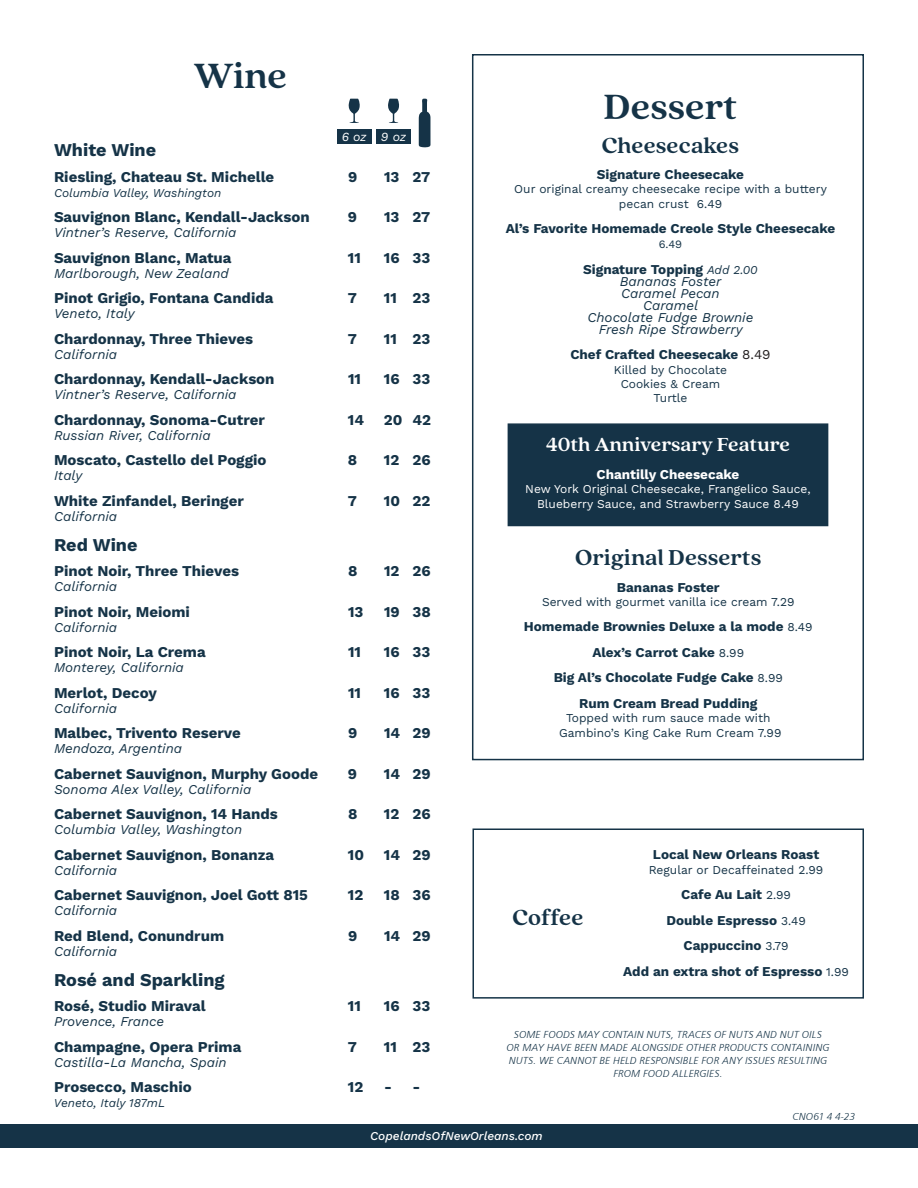
<style>
.page{position:relative;width:918px;height:1188px;background:#fff}
.page>*{position:absolute;margin:0;border:0;box-sizing:border-box;transform-origin:0 0}
.t1{font:700 39px "Quincy CF";color:#153347}
.t2{font:700 24px "Quincy CF";color:#153347}
.t3{font:700 21px "Quincy CF";color:#fff}
.t4{font:700 18px "Work Sans";color:#153347}
.t5{font:700 15px "Work Sans";color:#153347}
.t6{font:italic 13.5px/12px "Work Sans";color:#153347;text-align:center}
.t7{font:700 13.5px/25.5px "Work Sans";color:#153347;text-align:center}
.t8{font:700 13.5px "Work Sans";color:#fff}
.t9{font:italic 12.45px "Work Sans";color:#fff}
.t10{font:12px/14.4px "Work Sans";color:#153347;text-align:center}
.t11{font:12px/14.4px "Work Sans";color:#fff;text-align:center}
.t12{font:italic 12px "Work Sans";color:#153347}
.t13{font:italic 500 12px "Work Sans";letter-spacing:-.005em;color:#fff}
.t14{font:11.25px "Work Sans";color:#153347}
.t15{font:italic 300 10.5px/12.8px "Frugal Sans";letter-spacing:.02em;color:#143246;text-align:center}
.s1{font-weight:700;font-style:normal}
.s2{font-size:12px}
.s3{font-weight:400;color:#231f20}
.s4{font-weight:400;font-size:12px}
</style>
<div class="page">
<div style="left:473px;top:829px;width:391px;height:170px;border:2px solid #153347"></div>
<div style="left:0;top:1124px;width:918px;height:24px;background:#153347"></div>
<svg style="left:419px;top:99px;width:12px;height:48px"></svg>
<div style="left:337px;top:129px;width:35px;height:15px;background:#153347"></div>
<svg style="left:348px;top:99px;width:12px;height:24px"></svg>
<div style="left:376px;top:129px;width:35px;height:15px;background:#153347"></div>
<svg style="left:388px;top:99px;width:11px;height:24px"></svg>
<div style="left:472px;top:54px;width:392px;height:706px;border:2px solid #153347"></div>
<div style="left:508px;top:423px;width:320px;height:103px;background:#153347;border:2px solid #153347"></div>
<h1 class="t1" style="left:193px;top:57px;width:95px">Wine</h1>
<p class="t9" style="left:342px;top:131px;width:66px">6 oz 9 oz</p>
<p class="t4" style="left:54px;top:143px;width:104px">White Wine</p>
<p class="t5" style="left:54px;top:171px;width:222px">Riesling, Chateau St. Michelle</p>
<p class="t5" style="left:348px;top:171px;width:11px">9</p>
<p class="t5" style="left:384px;top:171px;width:48px">13 27</p>
<p class="t12" style="left:54px;top:188px;width:169px">Columbia Valley, Washington</p>
<p class="t5" style="left:54px;top:211px;width:257px">Sauvignon Blanc, Kendall-Jackson</p>
<p class="t5" style="left:348px;top:211px;width:11px">9</p>
<p class="t5" style="left:384px;top:211px;width:48px">13 27</p>
<p class="t6" style="left:54px;top:228px;width:184px">Vintner’s Reserve, California</p>
<p class="t5" style="left:54px;top:252px;width:179px">Sauvignon Blanc, Matua</p>
<p class="t5" style="left:348px;top:252px;width:14px">11</p>
<p class="t5" style="left:384px;top:252px;width:48px">16 33</p>
<p class="t6" style="left:54px;top:268px;width:176px">Marlborough, New Zealand</p>
<p class="t5" style="left:54px;top:292px;width:221px">Pinot Grigio, Fontana Candida</p>
<p class="t5" style="left:348px;top:292px;width:11px">7</p>
<p class="t5" style="left:384px;top:292px;width:48px">11 23</p>
<p class="t6" style="left:54px;top:309px;width:82px">Veneto, Italy</p>
<p class="t5" style="left:54px;top:333px;width:201px">Chardonnay, Three Thieves</p>
<p class="t5" style="left:348px;top:333px;width:11px">7</p>
<p class="t5" style="left:384px;top:333px;width:48px">11 23</p>
<p class="t6" style="left:54px;top:349px;width:65px">California</p>
<p class="t5" style="left:54px;top:373px;width:222px">Chardonnay, Kendall-Jackson</p>
<p class="t5" style="left:348px;top:373px;width:14px">11</p>
<p class="t5" style="left:384px;top:373px;width:48px">16 33</p>
<p class="t6" style="left:54px;top:390px;width:184px">Vintner’s Reserve, California</p>
<p class="t5" style="left:54px;top:414px;width:212px">Chardonnay, Sonoma-Cutrer</p>
<p class="t5" style="left:348px;top:414px;width:18px">14</p>
<p class="t5" style="left:384px;top:414px;width:48px">20 42</p>
<p class="t6" style="left:54px;top:430px;width:158px">Russian River, California</p>
<p class="t5" style="left:54px;top:454px;width:214px">Moscato, Castello del Poggio</p>
<p class="t5" style="left:348px;top:454px;width:11px">8</p>
<p class="t5" style="left:384px;top:454px;width:48px">12 26</p>
<p class="t6" style="left:54px;top:471px;width:30px">Italy</p>
<p class="t5" style="left:54px;top:495px;width:191px">White Zinfandel, Beringer</p>
<p class="t5" style="left:348px;top:495px;width:11px">7</p>
<p class="t5" style="left:384px;top:495px;width:48px">10 22</p>
<p class="t6" style="left:54px;top:511px;width:65px">California</p>
<p class="t4" style="left:54px;top:537px;width:85px">Red Wine</p>
<p class="t5" style="left:54px;top:565px;width:187px">Pinot Noir, Three Thieves</p>
<p class="t5" style="left:348px;top:565px;width:11px">8</p>
<p class="t5" style="left:384px;top:565px;width:48px">12 26</p>
<p class="t6" style="left:54px;top:582px;width:65px">California</p>
<p class="t5" style="left:54px;top:606px;width:137px">Pinot Noir, Meiomi</p>
<p class="t5" style="left:348px;top:606px;width:17px">13</p>
<p class="t5" style="left:384px;top:606px;width:48px">19 38</p>
<p class="t6" style="left:54px;top:622px;width:65px">California</p>
<p class="t5" style="left:54px;top:646px;width:153px">Pinot Noir, La Crema</p>
<p class="t5" style="left:348px;top:646px;width:14px">11</p>
<p class="t5" style="left:384px;top:646px;width:48px">16 33</p>
<p class="t6" style="left:54px;top:663px;width:131px">Monterey, California</p>
<p class="t5" style="left:54px;top:687px;width:104px">Merlot, Decoy</p>
<p class="t5" style="left:348px;top:687px;width:14px">11</p>
<p class="t5" style="left:384px;top:687px;width:48px">16 33</p>
<p class="t6" style="left:54px;top:703px;width:65px">California</p>
<p class="t5" style="left:54px;top:727px;width:188px">Malbec, Trivento Reserve</p>
<p class="t5" style="left:348px;top:727px;width:11px">9</p>
<p class="t5" style="left:384px;top:727px;width:48px">14 29</p>
<p class="t6" style="left:54px;top:744px;width:130px">Mendoza, Argentina</p>
<p class="t5" style="left:54px;top:768px;width:266px">Cabernet Sauvignon, Murphy Goode</p>
<p class="t5" style="left:348px;top:768px;width:11px">9</p>
<p class="t5" style="left:384px;top:768px;width:48px">14 29</p>
<p class="t6" style="left:54px;top:784px;width:199px">Sonoma Alex Valley, California</p>
<p class="t5" style="left:54px;top:808px;width:225px">Cabernet Sauvignon, 14 Hands</p>
<p class="t5" style="left:348px;top:808px;width:11px">8</p>
<p class="t5" style="left:384px;top:808px;width:48px">12 26</p>
<p class="t6" style="left:54px;top:825px;width:190px">Columbia Valley, Washington</p>
<p class="t5" style="left:54px;top:849px;width:222px">Cabernet Sauvignon, Bonanza</p>
<p class="t5" style="left:348px;top:849px;width:18px">10</p>
<p class="t5" style="left:384px;top:849px;width:48px">14 29</p>
<p class="t6" style="left:54px;top:865px;width:65px">California</p>
<p class="t5" style="left:54px;top:889px;width:256px">Cabernet Sauvignon, Joel Gott 815</p>
<p class="t5" style="left:348px;top:889px;width:17px">12</p>
<p class="t5" style="left:384px;top:889px;width:48px">18 36</p>
<p class="t6" style="left:54px;top:906px;width:65px">California</p>
<p class="t5" style="left:54px;top:930px;width:172px">Red Blend, Conundrum</p>
<p class="t5" style="left:348px;top:930px;width:11px">9</p>
<p class="t5" style="left:384px;top:930px;width:48px">14 29</p>
<p class="t6" style="left:54px;top:946px;width:65px">California</p>
<p class="t4" style="left:54px;top:972px;width:172px">Rosé and Sparkling</p>
<p class="t5" style="left:54px;top:1000px;width:153px">Rosé, Studio Miraval</p>
<p class="t5" style="left:348px;top:1000px;width:14px">11</p>
<p class="t5" style="left:384px;top:1000px;width:48px">16 33</p>
<p class="t6" style="left:54px;top:1017px;width:112px">Provence, France</p>
<p class="t5" style="left:54px;top:1041px;width:189px">Champagne, Opera Prima</p>
<p class="t5" style="left:348px;top:1041px;width:11px">7</p>
<p class="t5" style="left:384px;top:1041px;width:48px">11 23</p>
<p class="t6" style="left:54px;top:1057px;width:174px">Castilla-La Mancha, Spain</p>
<p class="t5" style="left:54px;top:1081px;width:139px">Prosecco, Maschio</p>
<p class="t5" style="left:348px;top:1081px;width:17px">12</p>
<p class="t5" style="left:384px;top:1081px;width:38px">- -</p>
<p class="t12" style="left:54px;top:1098px;width:113px">Veneto, Italy 187mL</p>
<h1 class="t1" style="left:604px;top:87px;width:135px">Dessert</h1>
<h2 class="t2" style="left:602px;top:134px;width:139px">Cheesecakes</h2>
<p class="t7" style="left:597px;top:163px;width:149px">Signature Cheesecake</p>
<p class="t10" style="left:514px;top:183px;width:314px">Our original creamy cheesecake recipe with a buttery pecan crust 6.49</p>
<p class="t7" style="left:506px;top:217px;width:331px">Al’s Favorite Homemade Creole Style Cheesecake</p>
<p class="t14" style="left:659px;top:236px;width:25px">6.49</p>
<p class="t6" style="left:583px;top:264px;width:176px"><span class="s1">Signature Topping</span> <span class="s2">Add 2.00<br></span>Bananas Foster<br>Caramel Pecan<br>Caramel<br>Chocolate Fudge Brownie<br>Fresh Ripe Strawberry</p>
<p class="t7" style="left:570px;top:343px;width:202px">Chef Crafted Cheesecake <span class="s3">8.49</span></p>
<p class="t10" style="left:614px;top:363px;width:115px">Killed by Chocolate<br>Cookies &amp; Cream<br>Turtle</p>
<h3 class="t3" style="left:546px;top:434px;width:246px">40th Anniversary Feature</h3>
<p class="t8" style="left:597px;top:469px;width:144px">Chantilly Cheesecake</p>
<p class="t11" style="left:525px;top:483px;width:287px">New York Original Cheesecake, Frangelico Sauce,<br>Blueberry Sauce, and Strawberry Sauce 8.49</p>
<h2 class="t2" style="left:575px;top:546px;width:188px">Original Desserts</h2>
<p class="t7" style="left:617px;top:575px;width:104px">Bananas Foster</p>
<p class="t10" style="left:542px;top:594px;width:254px">Served with gourmet vanilla ice cream 7.29</p>
<p class="t7" style="left:524px;top:615px;width:290px">Homemade Brownies Deluxe a la mode <span class="s4">8.49<br></span>Alex’s Carrot Cake <span class="s4">8.99<br></span>Big Al’s Chocolate Fudge Cake <span class="s4">8.99<br></span>Rum Cream Bread Pudding</p>
<p class="t10" style="left:559px;top:712px;width:224px">Topped with rum sauce made with<br>Gambino’s King Cake Rum Cream 7.99</p>
<h2 class="t2" style="left:513px;top:906px;width:73px">Coffee</h2>
<p class="t7" style="left:653px;top:843px;width:168px">Local New Orleans Roast</p>
<p class="t10" style="left:649px;top:862px;width:176px">Regular or Decaffeinated 2.99</p>
<p class="t7" style="left:623px;top:883px;width:227px">Cafe Au Lait <span class="s4">2.99<br></span>Double Espresso <span class="s4">3.49<br></span>Cappuccino <span class="s4">3.79<br></span>Add an extra shot of Espresso <span class="s4">1.99</span></p>
<p class="t15" style="left:507px;top:1029px;width:324px">SOME FOODS MAY CONTAIN NUTS, TRACES OF NUTS AND NUT OILS OR MAY HAVE BEEN MADE ALONGSIDE OTHER PRODUCTS CONTAINING NUTS. WE CANNOT BE HELD RESPONSIBLE FOR ANY ISSUES RESULTING FROM FOOD ALLERGIES.</p>
<p class="t15" style="left:793px;top:1111px;width:64px">CNO61 4 4-23</p>
<p class="t13" style="left:370px;top:1131px;width:174px">CopelandsOfNewOrleans.com</p>
</div>
